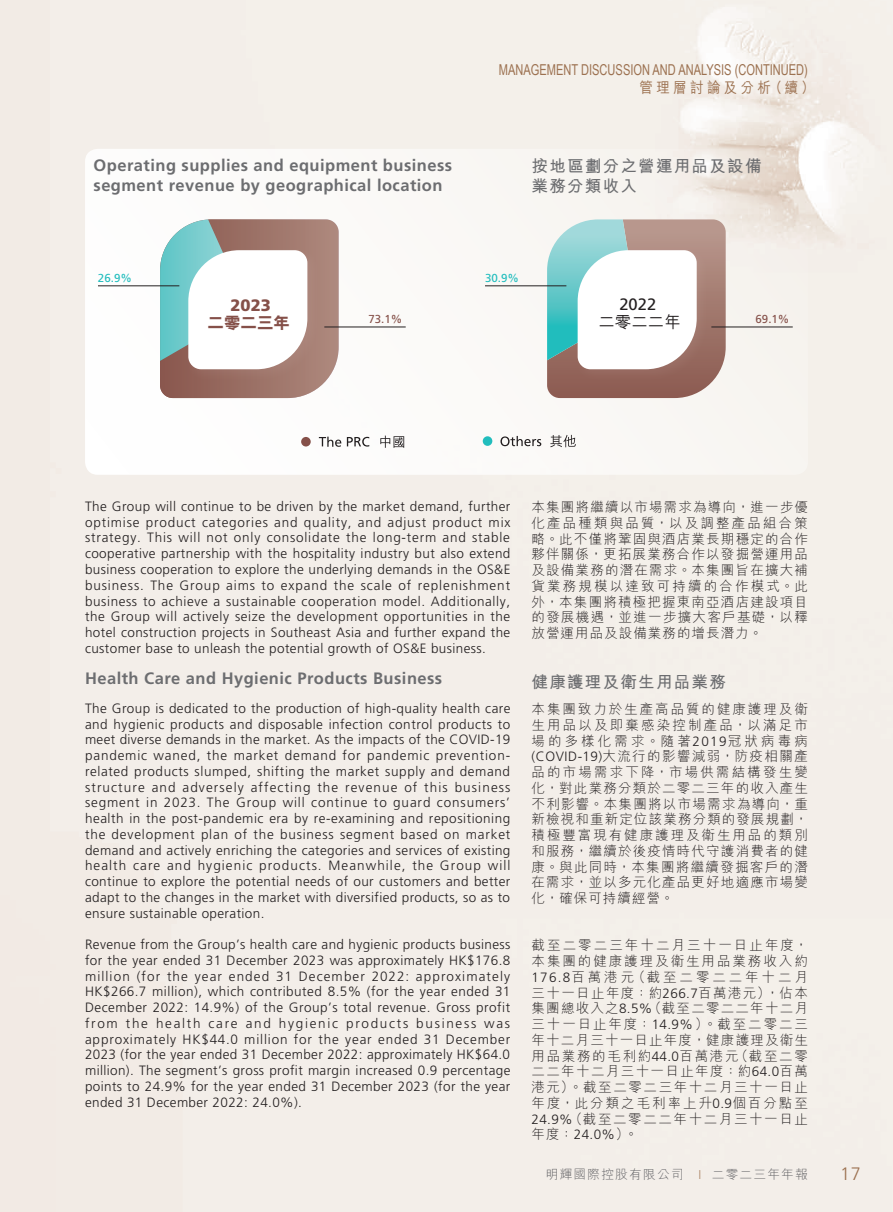
<style>
.page{position:relative;width:893px;height:1212px;background:#fff}
.page>*{position:absolute;margin:0;border:0;box-sizing:border-box;transform-origin:0 0}
.t1{font:300 18px "Frutiger LT Std";color:#9c7150}
.t2{font:700 16.5px/19.5px "Frutiger LT Std";letter-spacing:.03em;color:#6c6d70}
.t3{font:700 16.5px/19.5px "M Hei HK";letter-spacing:.08em;color:#6c6d70}
.t4{font:500 16.5px "M Hei HK";color:#231f20}
.t5{font:800 16.5px "M Hei HK";color:#855049}
.t6{font:16.5px "Frutiger LT Std";color:#231f20}
.t7{font:900 16.5px "Frutiger LT Std";color:#855049}
.t8{font:15px "Arial Narrow";color:#9c7150;scale:.9 1}
.t9{font:500 15px "M Hei HK";letter-spacing:.25em;color:#9c7150;scale:.9 1}
.t10{font:300 13.5px/15.8px "Frutiger LT Std";letter-spacing:.03em;color:#231f20;text-align:justify}
.t11{font:300 13.5px/15.8px "M Hei HK";letter-spacing:.095em;color:#231f20;text-align:justify}
.t12{font:300 12.75px "M Hei HK";letter-spacing:.09em;color:#636366}
.t13{font:11.55px "Frutiger LT Std";color:#855049}
.t14{font:11.55px "Frutiger LT Std";color:#21bdbd}
.s1{font-family:"Frutiger LT Std"}
.s2{font-family:"Frutiger LT Std";color:#b18c70}
</style>
<div class="page">
<div style="left:85px;top:149px;width:723px;height:326px;background:#fbf9f7;border-radius:13px"></div>
<svg style="left:160px;top:219px;width:179px;height:179px"></svg>
<hr style="left:98px;top:285px;width:81px;height:1px;background:#231f20">
<hr style="left:324px;top:327px;width:82px;height:1px;background:#231f20">
<svg style="left:500px;top:436px;width:41px;height:10px"></svg>
<svg style="left:550px;top:435px;width:26px;height:12px"></svg>
<svg style="left:319px;top:437px;width:22px;height:10px"></svg>
<svg style="left:347px;top:437px;width:22px;height:10px"></svg>
<svg style="left:380px;top:436px;width:24px;height:12px"></svg>
<div style="left:301px;top:437px;width:10px;height:9px;background:#855049;border-radius:50%"></div>
<div style="left:483px;top:436px;width:9px;height:10px;background:#21bdbd;border-radius:50%"></div>
<svg style="left:547px;top:219px;width:179px;height:179px"></svg>
<hr style="left:485px;top:285px;width:81px;height:1px;background:#231f20">
<hr style="left:711px;top:327px;width:82px;height:1px;background:#231f20">
<p class="t8" style="left:499px;top:58px;width:345px">MANAGEMENT DISCUSSION AND ANALYSIS (CONTINUED)</p>
<p class="t9" style="left:639px;top:77px;width:196px">管理層討論及分析（續）</p>
<p class="t2" style="left:94px;top:156px;width:360px">Operating supplies and equipment business segment revenue by geographical location</p>
<p class="t3" style="left:531px;top:155px;width:231px">按地區劃分之營運用品及設備業務分類收入</p>
<p class="t14" style="left:98px;top:271px;width:36px">26.9%</p>
<p class="t14" style="left:485px;top:271px;width:36px">30.9%</p>
<p class="t7" style="left:230px;top:295px;width:42px">2023</p>
<p class="t5" style="left:208px;top:312px;width:84px">二零二三年</p>
<p class="t13" style="left:368px;top:312px;width:36px">73.1%</p>
<p class="t6" style="left:619px;top:294px;width:38px">2022</p>
<p class="t4" style="left:598px;top:309px;width:84px">二零二二年</p>
<p class="t13" style="left:755px;top:312px;width:36px">69.1%</p>
<p class="t10" style="left:85px;top:499px;width:427px">The Group will continue to be driven by the market demand, further optimise product categories and quality, and adjust product mix strategy. This will not only consolidate the long-term and stable cooperative partnership with the hospitality industry but also extend business cooperation to explore the underlying demands in the OS&amp;E business. The Group aims to expand the scale of replenishment business to achieve a sustainable cooperation model. Additionally, the Group will actively seize the development opportunities in the hotel construction projects in Southeast Asia and further expand the customer base to unleash the potential growth of OS&amp;E business.</p>
<p class="t2" style="left:85px;top:669px;width:359px">Health Care and Hygienic Products Business</p>
<p class="t10" style="left:85px;top:700px;width:427px">The Group is dedicated to the production of high-quality health care and hygienic products and disposable infection control products to meet diverse demands in the market. As the impacts of the COVID-19 pandemic waned, the market demand for pandemic prevention&shy;related products slumped, shifting the market supply and demand structure and adversely affecting the revenue of this business segment in 2023. The Group will continue to guard consumers’ health in the post-pandemic era by re-examining and repositioning the development plan of the business segment based on market demand and actively enriching the categories and services of existing health care and hygienic products. Meanwhile, the Group will continue to explore the potential needs of our customers and better adapt to the changes in the market with diversified products, so as to ensure sustainable operation.</p>
<p class="t10" style="left:85px;top:937px;width:427px">Revenue from the Group’s health care and hygienic products business for the year ended 31 December 2023 was approximately HK$176.8 million (for the year ended 31 December 2022: approximately HK$266.7 million), which contributed 8.5% (for the year ended 31<br>December 2022: 14.9%) of the Group’s total revenue. Gross profit from the health care and hygienic products business was approximately HK$44.0 million for the year ended 31 December 2023 (for the year ended 31 December 2022: approximately HK$64.0 million). The segment’s gross profit margin increased 0.9 percentage points to 24.9% for the year ended 31 December 2023 (for the year ended 31 December 2022: 24.0%).</p>
<p class="t11" style="left:531px;top:499px;width:278px">本集團將繼續以市場需求為導向，進一步優化產品種類與品質，以及調整產品組合策略。此不僅將鞏固與酒店業長期穩定的合作夥伴關係，更拓展業務合作以發掘營運用品及設備業務的潛在需求。本集團旨在擴大補貨業務規模以達致可持續的合作模式。此外，本集團將積極把握東南亞酒店建設項目的發展機遇，並進一步擴大客戶基礎，以釋放營運用品及設備業務的增長潛力。</p>
<p class="t3" style="left:531px;top:671px;width:196px">健康護理及衛生用品業務</p>
<p class="t11" style="left:531px;top:701px;width:278px">本集團致力於生產高品質的健康護理及衛生用品以及即棄感染控制產品，以滿足市場的多樣化需求。隨著<span class="s1">2019</span>冠狀病毒病<span class="s1">(COVID-19)</span>大流行的影響減弱，防疫相關產品的市場需求下降，市場供需結構發生變化，對此業務分類於二零二三年的收入產生不利影響。本集團將以市場需求為導向，重新檢視和重新定位該業務分類的發展規劃，積極豐富現有健康護理及衛生用品的類別和服務，繼續於後疫情時代守護消費者的健康。與此同時，本集團將繼續發掘客戶的潛在需求，並以多元化產品更好地適應市場變化，確保可持續經營。</p>
<p class="t11" style="left:531px;top:937px;width:278px">截至二零二三年十二月三十一日止年度，本集團的健康護理及衛生用品業務收入約<span class="s1">176.8</span>百萬港元（截至二零二二年十二月三十一日止年度：約<span class="s1">266.7</span>百萬港元），佔本集團總收入之<span class="s1">8.5%</span>（截至二零二二年十二月三十一日止年度：<span class="s1">14.9%</span>）。截至二零二三年十二月三十一日止年度，健康護理及衛生用品業務的毛利約<span class="s1">44.0</span>百萬港元（截至二零二二年十二月三十一日止年度：約<span class="s1">64.0</span>百萬港元）。截至二零二三年十二月三十一日止年度，此分類之毛利率上升<span class="s1">0.9</span>個百分點至<span class="s1">24.9%</span>（截至二零二二年十二月三十一日止年度：<span class="s1">24.0%</span>）。</p>
<p class="t12" style="left:546px;top:1165px;width:264px">明輝國際控股有限公司 <span class="s2">I</span> 二零二三年年報</p>
<h1 class="t1" style="left:840px;top:1164px;width:22px">17</h1>
</div>
